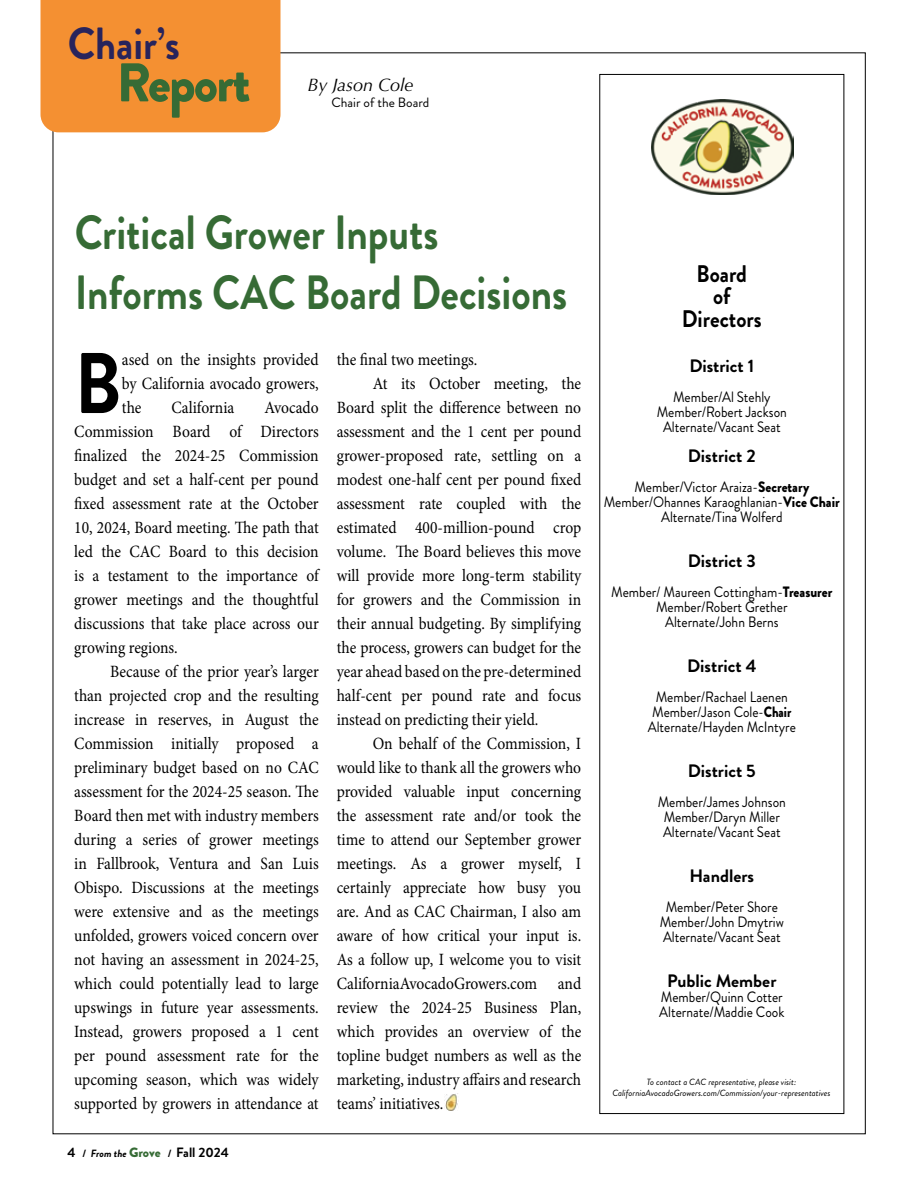
<style>
.page{position:relative;width:918px;height:1188px;background:#fff}
.page>*{position:absolute;margin:0;border:0;box-sizing:border-box;transform-origin:0 0}
.t1{font:700 85.8px "Brandon Grotesque";color:#000;scale:.9 1}
.t2{font:900 54.3px "Brandon Grotesque";letter-spacing:-.03em;color:#366b35;scale:.95 1}
.t3{font:700 48px/60px "Brandon Grotesque";color:#366b35;scale:.86 1}
.t4{font:700 45px "Brandon Grotesque";color:#28245c;scale:.9 1}
.t5{font:700 24px/22.5px "Brandon Grotesque";color:#000;text-align:center;scale:.9 1}
.t6{font:700 18px "Brandon Grotesque";color:#000}
.t7{font:italic 18px "Optima";color:#000}
.t8{font:17.25px/24px "Minion Pro";color:#000;text-align:justify;scale:.9 1}
.t9{font:15px/15px "Brandon Grotesque";color:#000;text-align:center;scale:.9 1}
.t10{font:700 13.5px "Brandon Grotesque";color:#000}
.t11{font:13.5px "Brandon Grotesque";color:#000}
.t12{font:italic 9px/10.8px "Brandon Grotesque";color:#000;text-align:center}
.s1{font-size:10.5px}
.s2{font-style:italic;font-size:10.5px}
.s3{font-weight:900;color:#366b35}
.s4{font-weight:900}
</style>
<div class="page">
<div style="left:40px;top:0;width:240px;height:132px;background:#f49032"></div>
<img style="left:444px;top:1094px;width:14px;height:17px">
<img style="left:652px;top:99px;width:141px;height:95px">
<h3 class="t4" style="left:68px;top:12px;width:126px">Chair’s</h3>
<h2 class="t2" style="left:117px;top:44px;width:142px">Report</h2>
<p class="t7" style="left:307px;top:74px;width:108px">By Jason Cole</p>
<p class="t11" style="left:331px;top:93px;width:99px">Chair of the Board</p>
<h3 class="t3" style="left:75px;top:203px;width:574px">Critical Grower Inputs<br>Informs CAC Board Decisions</h3>
<h1 class="t1" style="left:74px;top:324px;width:54px">B</h1>
<p class="t8" style="left:122px;top:348px;width:220px">ased on the insights provided by California avocado growers, the</p>
<p class="t8" style="left:74px;top:396px;width:273px;text-indent:190px">Avocado Commission Board of Directors finalized the 2024-25 Commission budget and set a half-cent per pound fixed assessment rate at the October 10, 2024, Board meeting. The path that led the CAC Board to this decision is a testament to the importance of grower meetings and the thoughtful discussions that take place across our growing regions.</p>
<p class="t8" style="left:74px;top:660px;width:273px;text-indent:36px">Because of the prior year’s larger than projected crop and the resulting increase in reserves, in August the Commission initially proposed a preliminary budget based on no CAC assessment for the 2024-25 season. The Board then met with industry members during a series of grower meetings in Fallbrook, Ventura and San Luis Obispo. Discussions at the meetings were extensive and as the meetings unfolded, growers voiced concern over not having an assessment in 2024-25, which could potentially lead to large upswings in future year assessments.<br>Instead, growers proposed a 1 cent per pound assessment rate for the upcoming season, which was widely supported by growers in attendance at</p>
<p class="t8" style="left:171px;top:396px;width:72px">California</p>
<p class="t10" style="left:68px;top:1143px;width:163px">4 <span class="s1">/</span> <span class="s2">From the</span> <span class="s3">Grove</span> <span class="s1">/</span> Fall 2024</p>
<p class="t8" style="left:337px;top:347px;width:158px">the final two meetings.</p>
<p class="t8" style="left:373px;top:371px;width:233px">At its October meeting, the</p>
<p class="t8" style="left:337px;top:395px;width:273px">Board split the difference between no</p>
<p class="t8" style="left:337px;top:419px;width:273px">assessment and the 1 cent per pound</p>
<p class="t8" style="left:337px;top:443px;width:273px">grower-proposed rate, settling on a</p>
<p class="t8" style="left:337px;top:467px;width:273px">modest one-half cent per pound fixed</p>
<p class="t8" style="left:337px;top:491px;width:273px">assessment rate coupled with the</p>
<p class="t8" style="left:337px;top:515px;width:273px">estimated 400-million-pound crop</p>
<p class="t8" style="left:337px;top:539px;width:273px">volume. The Board believes this move</p>
<p class="t8" style="left:337px;top:563px;width:273px">will provide more long-term stability</p>
<p class="t8" style="left:337px;top:587px;width:273px">for growers and the Commission in</p>
<p class="t8" style="left:337px;top:611px;width:273px">their annual budgeting. By simplifying</p>
<p class="t8" style="left:337px;top:635px;width:273px">the process, growers can budget for the</p>
<p class="t8" style="left:337px;top:659px;width:273px">year ahead based on the pre-determined</p>
<p class="t8" style="left:337px;top:683px;width:273px">half-cent per pound rate and focus</p>
<p class="t8" style="left:337px;top:707px;width:226px">instead on predicting their yield.</p>
<p class="t8" style="left:373px;top:731px;width:233px">On behalf of the Commission, I</p>
<p class="t8" style="left:337px;top:755px;width:273px">would like to thank all the growers who</p>
<p class="t8" style="left:337px;top:779px;width:273px">provided valuable input concerning</p>
<p class="t8" style="left:337px;top:803px;width:273px">the assessment rate and/or took the</p>
<p class="t8" style="left:337px;top:827px;width:273px">time to attend our September grower</p>
<p class="t8" style="left:337px;top:851px;width:273px">meetings. As a grower myself, I</p>
<p class="t8" style="left:337px;top:875px;width:273px">certainly appreciate how busy you</p>
<p class="t8" style="left:337px;top:899px;width:273px">are. And as CAC Chairman, I also am</p>
<p class="t8" style="left:337px;top:923px;width:273px">aware of how critical your input is.</p>
<p class="t8" style="left:337px;top:947px;width:273px">As a follow up, I welcome you to visit</p>
<p class="t8" style="left:337px;top:971px;width:273px">CaliforniaAvocadoGrowers.com and</p>
<p class="t8" style="left:337px;top:995px;width:273px">review the 2024-25 Business Plan,</p>
<p class="t8" style="left:337px;top:1019px;width:273px">which provides an overview of the</p>
<p class="t8" style="left:337px;top:1043px;width:273px">topline budget numbers as well as the</p>
<p class="t8" style="left:337px;top:1067px;width:273px">marketing, industry affairs and research</p>
<p class="t8" style="left:337px;top:1091px;width:120px">teams’ initiatives.</p>
<h3 class="t5" style="left:682px;top:262px;width:90px">Board<br>of<br>Directors</h3>
<p class="t6" style="left:689px;top:353px;width:66px">District 1</p>
<p class="t9" style="left:657px;top:389px;width:146px">Member/Al Stehly<br>Member/Robert Jackson<br>Alternate/Vacant Seat</p>
<p class="t6" style="left:688px;top:443px;width:69px">District 2</p>
<p class="t9" style="left:604px;top:479px;width:264px">Member/Victor Araiza-<span class="s4">Secretary<br></span>Member/Ohannes Karaoghlanian-<span class="s4">Vice Chair<br></span>Alternate/Tina Wolferd</p>
<p class="t6" style="left:688px;top:548px;width:69px">District 3</p>
<p class="t9" style="left:611px;top:584px;width:247px">Member/ Maureen Cottingham-<span class="s4">Treasurer<br></span>Member/Robert Grether<br>Alternate/John Berns</p>
<p class="t6" style="left:687px;top:653px;width:71px">District 4</p>
<p class="t9" style="left:648px;top:689px;width:166px">Member/Rachael Laenen<br>Member/Jason Cole-<span class="s4">Chair<br></span>Alternate/Hayden McIntyre</p>
<p class="t6" style="left:688px;top:758px;width:69px">District 5</p>
<p class="t9" style="left:658px;top:794px;width:144px">Member/James Johnson<br>Member/Daryn Miller<br>Alternate/Vacant Seat</p>
<p class="t6" style="left:690px;top:863px;width:66px">Handlers</p>
<p class="t9" style="left:660px;top:899px;width:140px">Member/Peter Shore<br>Member/John Dmytriw<br>Alternate/Vacant Seat</p>
<p class="t6" style="left:667px;top:968px;width:111px">Public Member</p>
<p class="t9" style="left:659px;top:989px;width:141px;text-align:left">Member/Quinn Cotter<br>Alternate/Maddie Cook</p>
<p class="t12" style="left:612px;top:1077px;width:220px">To contact a CAC representative, please visit:<br>CaliforniaAvocadoGrowers.com/Commission/your-representatives</p>
</div>
